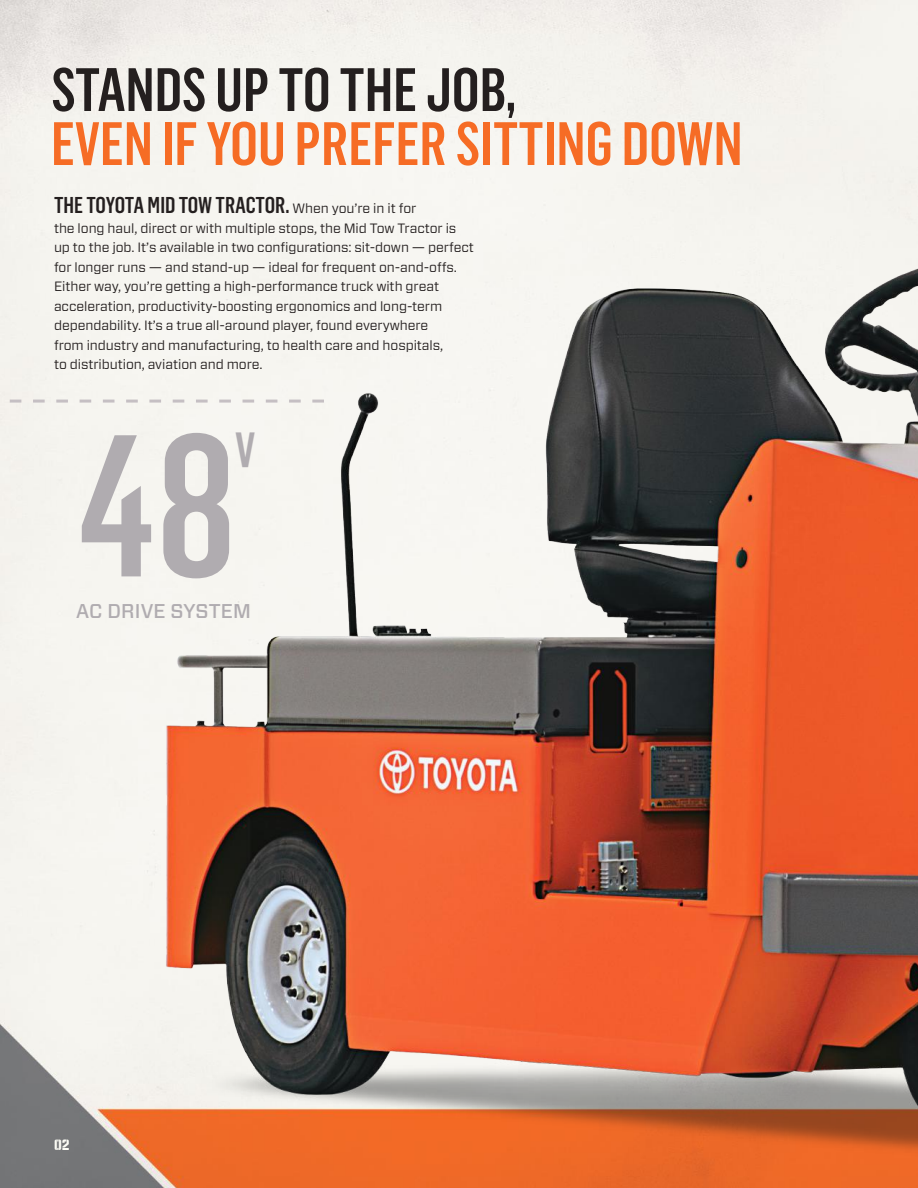
<style>
.page{position:relative;width:918px;height:1188px;background:#fff}
.page>*{position:absolute;margin:0;border:0;box-sizing:border-box;transform-origin:0 0}
.t1{font:500 198px "Flama Condensed";color:#b0acb0}
.t2{font:500 60px "Flama Condensed";color:#f66c25}
.t3{font:500 60px "Flama Condensed";color:#241f1f}
.t4{font:500 48.45px "Flama Condensed";color:#b0acb0}
.t5{font:500 22.5px "Flama Condensed";letter-spacing:-.01em;color:#241f1f}
.t6{font:500 19.95px "Forza";letter-spacing:.01em;color:#b0acb0}
.t7{font:15px "Numbers Prospekt";color:#fdfdf6}
.t8{font:13.5px/19.5px "Forza";letter-spacing:-.005em;color:#241f1f}
.s1{font-family:"Forza";font-weight:400;font-size:13.5px}
</style>
<div class="page">
<img style="left:39px;top:137px;width:879px;height:1051px">
<svg style="left:0;top:400px;width:324px;height:3px"></svg>
<h2 class="t3" style="left:51px;top:52px;width:467px">STANDS UP TO THE JOB,</h2>
<h2 class="t2" style="left:51px;top:106px;width:693px">EVEN IF YOU PREFER SITTING DOWN</h2>
<h3 class="t5" style="left:54px;top:191px;width:364px">THE TOYOTA MID TOW TRACTOR. <span class="s1">When you’re in it for</span></h3>
<p class="t8" style="left:54px;top:218px;width:421px">the long haul, direct or with multiple stops, the Mid Tow Tractor is up to the job. It’s available in two configurations: sit-down — perfect for longer runs — and stand-up — ideal for frequent on-and-offs.<br>Either way, you’re getting a high-performance truck with great acceleration, productivity-boosting ergonomics and long-term dependability. It’s a true all-around player, found everywhere<br>from industry and manufacturing, to health care and hospitals,<br>to distribution, aviation and more.</p>
<h1 class="t1" style="left:77px;top:381px;width:161px">48</h1>
<h3 class="t4" style="left:235px;top:419px;width:22px">V</h3>
<h3 class="t6" style="left:76px;top:598px;width:176px">AC DRIVE SYSTEM</h3>
<p class="t7" style="left:54px;top:1138px;width:17px">02</p>
</div>
